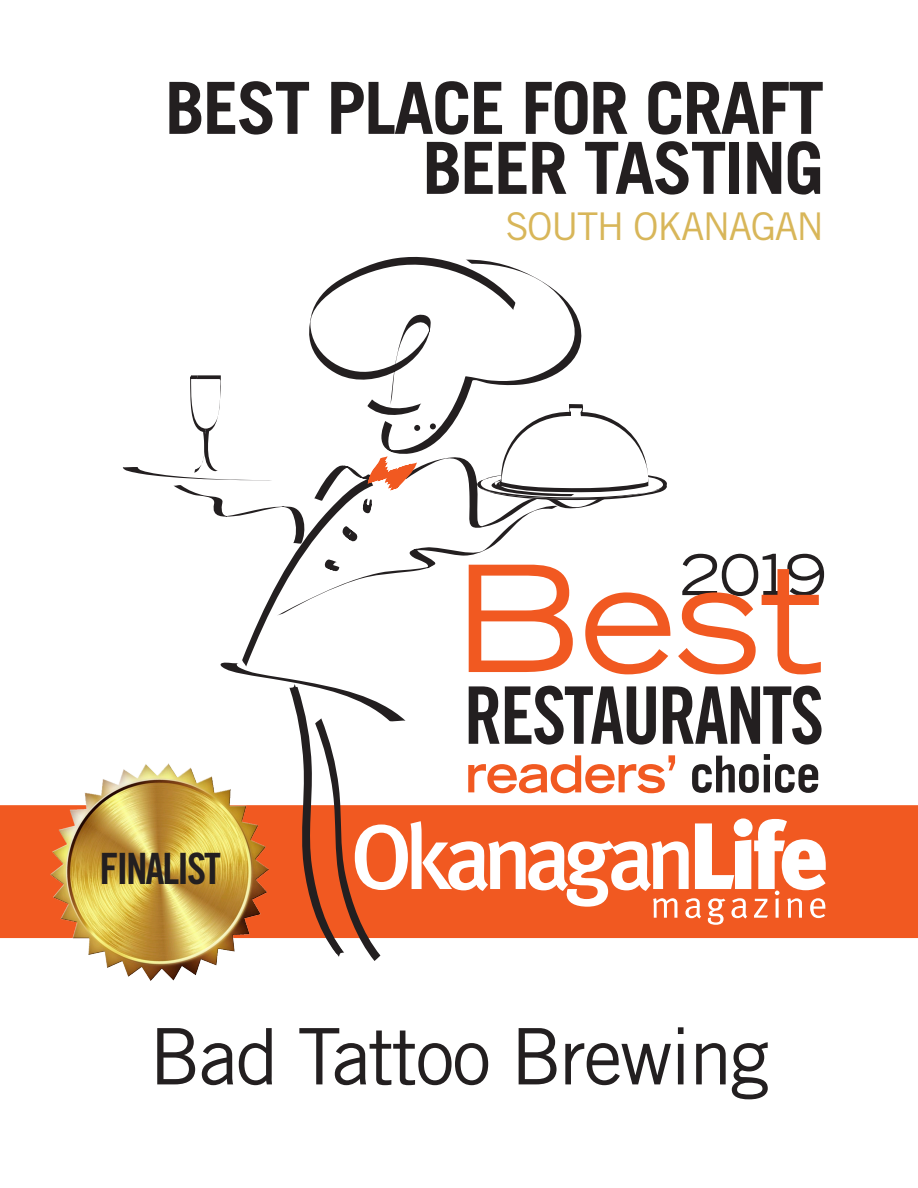
<style>
.page{position:relative;width:918px;height:1188px;background:#fff}
.page>*{position:absolute;margin:0;border:0;box-sizing:border-box;transform-origin:0 0}
.t1{font:78px "Trade Gothic LT Std";letter-spacing:-.03em;color:#231f20}
.t2{font:700 72px/60px "Trade Gothic LT Std";letter-spacing:-.03em;color:#231f20;text-align:right}
.t3{font:expanded 55.5px "Trade Gothic LT Std";color:#231f20}
.t4{font:43.2px "Trade Gothic LT Std Bd Cn 20";letter-spacing:-.05em;color:#231f20}
.t5{font:38.25px "Trade Gothic LT Std";letter-spacing:-.04em;color:#d8b659}
</style>
<div class="page">
<div style="left:0;top:805px;width:918px;height:133px;background:#f15921"></div>
<img style="left:50px;top:771px;width:167px;height:209px">
<svg style="left:123px;top:256px;width:703px;height:705px"></svg>
<p class="t2" style="left:165px;top:77px;width:661px">BEST PLACE FOR CRAFT<br>BEER TASTING</p>
<p class="t5" style="left:505px;top:203px;width:320px">SOUTH OKANAGAN</p>
<p class="t4" style="left:99px;top:842px;width:123px">FINALIST</p>
<p class="t3" style="left:680px;top:539px;width:147px">2019</p>
<p class="t1" style="left:149px;top:1010px;width:622px">Bad Tattoo Brewing</p>
</div>
